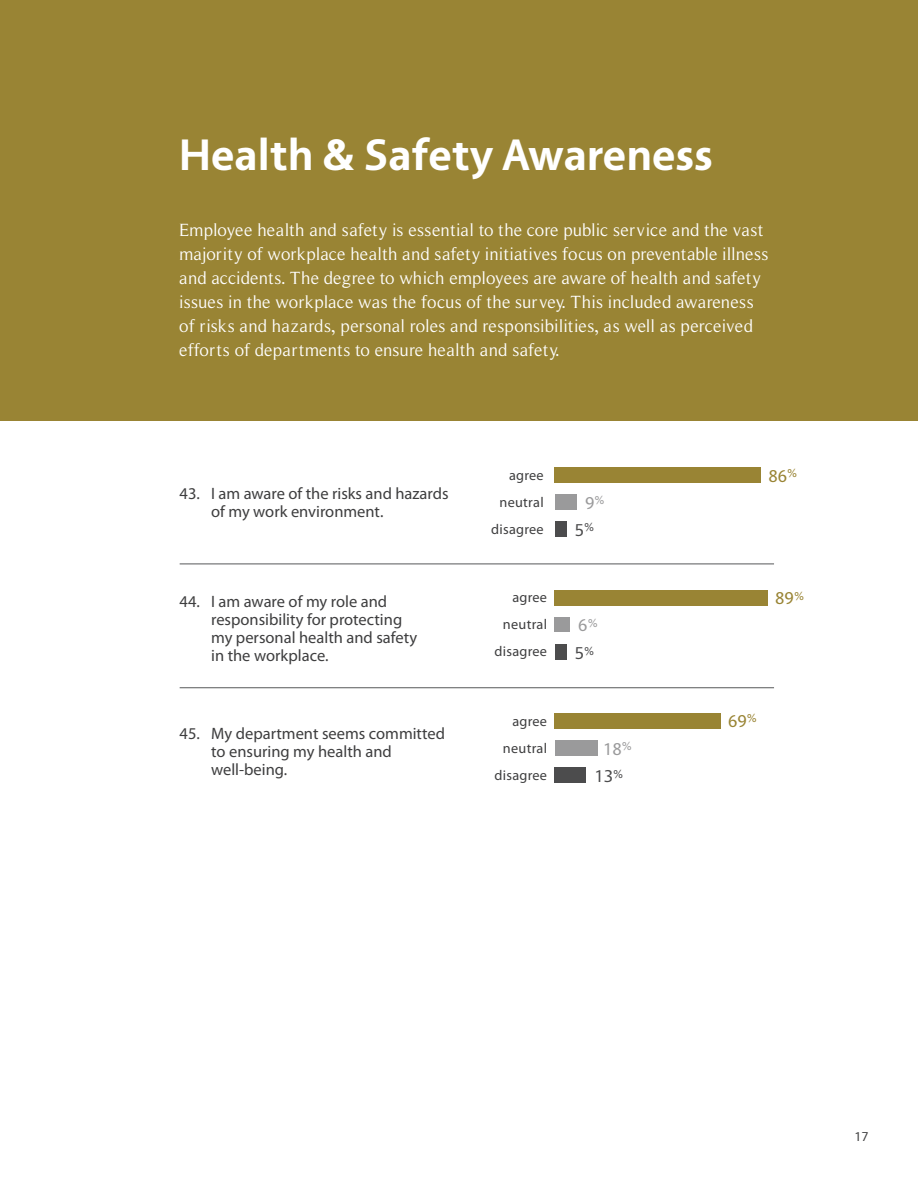
<style>
.page{position:relative;width:918px;height:1188px;background:#fff}
.page>*{position:absolute;margin:0;border:0;box-sizing:border-box;transform-origin:0 0}
.t1{font:700 45px "Vegur";color:#fff}
.t2{font:18px/24px "Roman Serif";color:#fff}
.t3{font:18px/27.2px "Vegur";color:#9a9a9b;text-align:center}
.t4{font:18px "Vegur";color:#998434}
.t5{font:16.5px/18px "Myriad Pro";color:#3e3e3f}
.t6{font:14.25px/27px "Myriad Pro";letter-spacing:.02em;color:#3e3e3f;text-align:right}
.t7{font:13.5px "Vegur";color:#3e3e3f}
.s1{color:#4c4c4d}
</style>
<div class="page">
<div style="left:0;top:0;width:918px;height:421px;background:#998434"></div>
<hr style="left:180px;top:564px;width:594px;height:1px;background:#57585a">
<hr style="left:180px;top:687px;width:594px;height:1px;background:#57585a">
<div style="left:555px;top:522px;width:12px;height:15px;background:#4c4c4d"></div>
<div style="left:555px;top:494px;width:22px;height:16px;background:#9a9a9b"></div>
<div style="left:555px;top:467px;width:206px;height:15px;background:#998434"></div>
<div style="left:555px;top:644px;width:12px;height:16px;background:#4c4c4d"></div>
<div style="left:555px;top:617px;width:15px;height:15px;background:#9a9a9b"></div>
<div style="left:555px;top:590px;width:213px;height:15px;background:#998434"></div>
<div style="left:555px;top:768px;width:31px;height:15px;background:#4c4c4d"></div>
<div style="left:555px;top:740px;width:43px;height:15px;background:#9a9a9b"></div>
<div style="left:555px;top:713px;width:166px;height:15px;background:#998434"></div>
<h1 class="t1" style="left:179px;top:136px;width:535px">Health &amp; Safety Awareness</h1>
<p class="t2" style="left:179px;top:218px;width:591px">Employee health and safety is essential to the core public service and the vast majority of workplace health and safety initiatives focus on preventable illness and accidents. The degree to which employees are aware of health and safety issues in the workplace was the focus of the survey. This included awareness of risks and hazards, personal roles and responsibilities, as well as perceived efforts of departments to ensure health and safety.</p>
<p class="t5" style="left:211px;top:484px;width:239px;text-indent:-31px">43. I am aware of the risks and hazards of my work environment.</p>
<p class="t6" style="left:491px;top:461px;width:54px">agree neutral disagree</p>
<p class="t5" style="left:211px;top:592px;width:208px;text-indent:-31px">44. I am aware of my role and responsibility for protecting my personal health and safety in the workplace.</p>
<p class="t6" style="left:495px;top:584px;width:54px">agree neutral disagree</p>
<p class="t5" style="left:211px;top:725px;width:235px;text-indent:-31px">45. My department seems committed to ensuring my health and well-being.</p>
<p class="t6" style="left:495px;top:708px;width:54px">agree neutral disagree</p>
<p class="t3" style="left:575px;top:491px;width:31px">9<sup>%<br></sup><span class="s1">5</span><sup>%</sup></p>
<p class="t3" style="left:575px;top:613px;width:24px;line-height:27.8px;text-align:left">6<sup>%<br></sup><span class="s1">5</span><sup>%</sup></p>
<p class="t3" style="left:595px;top:736px;width:39px;line-height:27.6px">18<sup>%<br></sup><span class="s1">13</span><sup>%</sup></p>
<p class="t4" style="left:769px;top:468px;width:30px">86<sup>%</sup></p>
<p class="t4" style="left:775px;top:591px;width:30px">89<sup>%</sup></p>
<p class="t4" style="left:728px;top:713px;width:30px">69<sup>%</sup></p>
<p class="t7" style="left:854px;top:1131px;width:16px">17</p>
</div>
